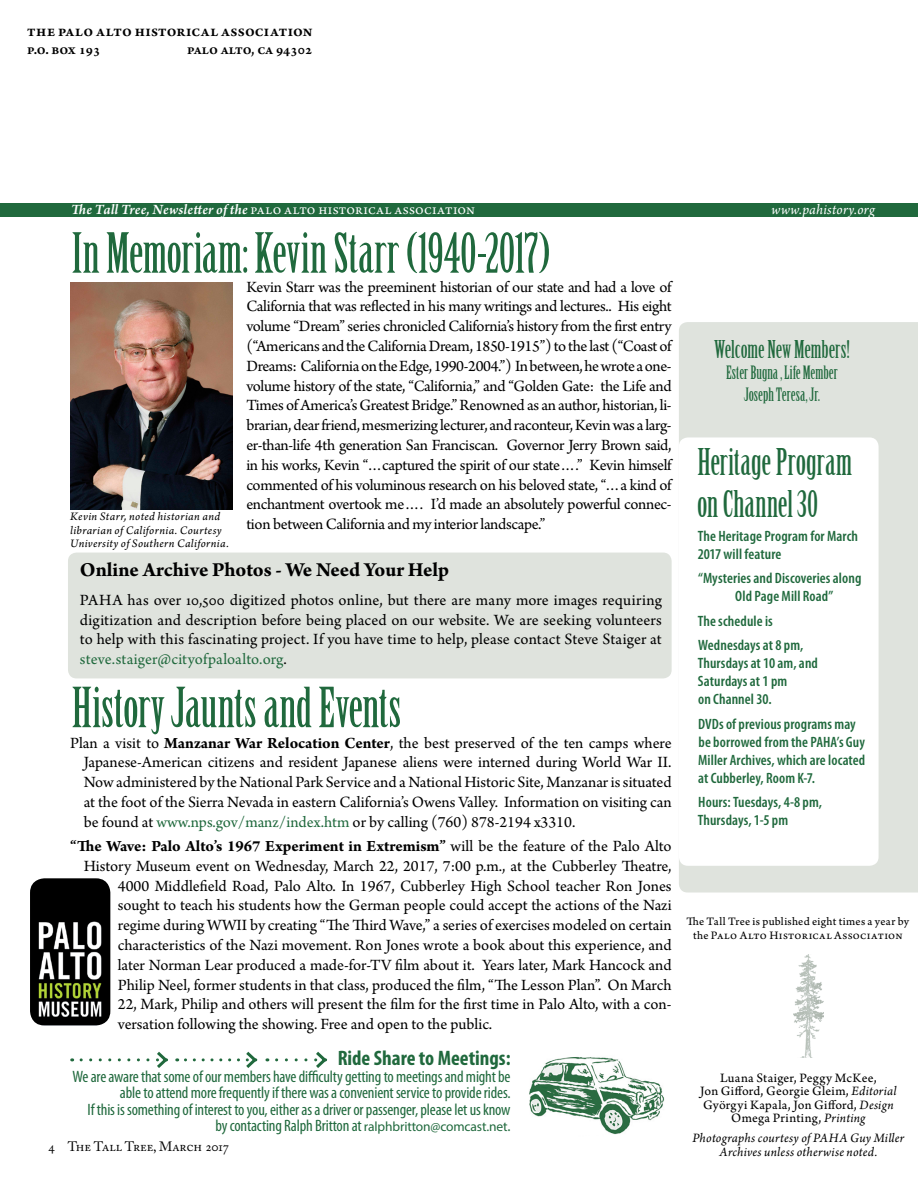
<style>
.page{position:relative;width:918px;height:1188px;background:#fff}
.page>*{position:absolute;margin:0;border:0;box-sizing:border-box;transform-origin:0 0}
.t1{font:54px "Birch Std";color:#20693d}
.t2{font:36px "Birch Std";color:#20693d}
.t3{font:24px "Birch Std";letter-spacing:-.005em;color:#20693d}
.t4{font:700 21px "Arno Pro";letter-spacing:-.005em;color:#000}
.t5{font:700 condensed 21px "Myriad Pro";color:#20693d}
.t6{font:18px/21.6px "Birch Std";color:#20693d;text-align:center}
.t7{font:16.5px/19.8px "Arno Pro";color:#000;text-align:justify}
.t8{font:condensed 16.5px/16.5px "Myriad Pro";letter-spacing:-.01em;color:#20693d;text-align:right}
.t9{font:700 16.5px "Arno Pro";color:#000}
.t10{font:600 16.5px "Arno Pro";letter-spacing:.015em;color:#000}
.t11{font:600 condensed 15px/18px "Myriad Pro";letter-spacing:.005em;color:#20693d}
.t12{font:15px "Arno Pro";letter-spacing:.02em;color:#fff}
.t13{font:600 15px "Arno Pro";color:#000}
.t14{font:italic 15px "Arno Pro";letter-spacing:.015em;color:#fff}
.t15{font:13.5px/13.5px "Arno Pro Sm Text";letter-spacing:.02em;color:#000;text-align:center}
.t16{font:italic 13.5px/13.5px "Arno Pro";letter-spacing:.02em;color:#000;text-align:center}
.t17{font:13.5px "Adobe Caslon Pro";color:#000}
.t18{font:12px/13.5px "Arno Pro Italic Sm Text";letter-spacing:.03em;color:#000}
.t19{font:12px/14.4px "Arno Pro Sm Text";letter-spacing:.02em;color:#000;text-align:center}
.s1{font-weight:600;font-style:italic}
.s2{color:#20693d}
.s3{font-weight:700}
.s4{font-weight:400}
.s5{font-stretch:normal;font-size:13.5px}
.s6{font-family:"Arno Pro";font-style:italic}
</style>
<div class="page">
<div style="left:679px;top:322px;width:239px;height:570px;background:#dfe3dd"></div>
<img style="left:794px;top:955px;width:30px;height:103px">
<div style="left:0;top:203px;width:918px;height:14px;background:#20693d"></div>
<div style="left:679px;top:437px;width:200px;height:429px;background:#fff;border-radius:9px"></div>
<img style="left:30px;top:878px;width:80px;height:147px">
<div style="left:68px;top:553px;width:604px;height:125px;background:#dfe3dd;border-radius:9px"></div>
<img style="left:529px;top:1057px;width:136px;height:78px">
<svg style="left:81px;top:1052px;width:87px;height:16px"></svg>
<svg style="left:185px;top:1051px;width:73px;height:17px"></svg>
<svg style="left:277px;top:1051px;width:51px;height:17px"></svg>
<img style="left:70px;top:283px;width:162px;height:226px">
<p class="t10" style="left:27px;top:22px;width:287px">The palo alto historical association</p>
<p class="t13" style="left:27px;top:41px;width:75px">P.O. Box 193</p>
<p class="t13" style="left:187px;top:41px;width:127px">Palo Alto, CA 94302</p>
<p class="t12" style="left:71px;top:201px;width:405px"><span class="s1">The Tall Tree, Newsletter of the</span> palo alto historical association</p>
<p class="t14" style="left:772px;top:201px;width:105px">www.pahistory.org</p>
<h1 class="t1" style="left:72px;top:223px;width:481px">In Memoriam: Kevin Starr (1940-2017)</h1>
<p class="t7" style="left:246px;top:278px;width:427px">Kevin Starr was the preeminent historian of our state and had a love of California that was reflected in his many writings and lectures.. His eight volume “Dream” series chronicled California’s history from the first entry (“Americans and the California Dream, 1850-1915”) to the last (“Coast of Dreams: California on the Edge, 1990-2004.”) In between, he wrote a one&shy;volume history of the state, “California,” and “Golden Gate: the Life and Times of America’s Greatest Bridge.” Renowned as an author, historian, li&shy;brarian, dear friend, mesmerizing lecturer, and raconteur, Kevin was a larg&shy;er-than-life 4th generation San Franciscan. Governor Jerry Brown said, in his works, Kevin “…captured the spirit of our state….” Kevin himself commented of his voluminous research on his beloved state, “…a kind of enchantment overtook me…. I’d made an absolutely powerful connec&shy;tion between California and my interior landscape.”</p>
<p class="t18" style="left:70px;top:511px;width:160px">Kevin Starr, noted historian and librarian of California. Courtesy<br>University of Southern California.</p>
<p class="t4" style="left:80px;top:558px;width:371px">Online Archive Photos - We Need Your Help</p>
<p class="t7" style="left:80px;top:591px;width:584px">PAHA has over 10,500 digitized photos online, but there are many more images requiring digitization and description before being placed on our website. We are seeking volunteers to help with this fascinating project. If you have time to help, please contact Steve Staiger at <span class="s2">steve.staiger@cityofpaloalto.org</span>.</p>
<h1 class="t1" style="left:72px;top:677px;width:331px">History Jaunts and Events</h1>
<p class="t7" style="left:84px;top:734px;width:589px;text-indent:-13px">Plan a visit to <span class="s3">Manzanar War Relocation Center</span>, the best preserved of the ten camps where Japanese-American citizens and resident Japanese aliens were interned during World War II.<br>Now administered by the National Park Service and a National Historic Site, Manzanar is situated at the foot of the Sierra Nevada in eastern California’s Owens Valley. Information on visiting can be found at <span class="s2">www.nps.gov/manz/index.htm</span> or by calling (760) 878-2194 x3310.</p>
<p class="t9" style="left:70px;top:836px;width:603px">“The Wave: Palo Alto’s 1967 Experiment in Extremism” <span class="s4">will be the feature of the Palo Alto</span></p>
<p class="t7" style="left:84px;top:857px;width:589px">History Museum event on Wednesday, March 22, 2017, 7:00 p.m., at the Cubberley Theatre,</p>
<p class="t7" style="left:118px;top:877px;width:555px">4000 Middlefield Road, Palo Alto. In 1967, Cubberley High School teacher Ron Jones</p>
<p class="t7" style="left:118px;top:896px;width:555px">sought to teach his students how the German people could accept the actions of the Nazi</p>
<p class="t7" style="left:118px;top:916px;width:555px">regime during WWII by creating “The Third Wave,” a series of exercises modeled on certain</p>
<p class="t7" style="left:118px;top:936px;width:555px">characteristics of the Nazi movement. Ron Jones wrote a book about this experience, and</p>
<p class="t7" style="left:118px;top:956px;width:555px">later Norman Lear produced a made-for-TV film about it. Years later, Mark Hancock and</p>
<p class="t7" style="left:118px;top:976px;width:555px">Philip Neel, former students in that class, produced the film, “The Lesson Plan”. On March</p>
<p class="t7" style="left:118px;top:995px;width:555px">22, Mark, Philip and others will present the film for the first time in Palo Alto, with a con-</p>
<p class="t7" style="left:118px;top:1015px;width:376px">versation following the showing. Free and open to the public.</p>
<p class="t5" style="left:338px;top:1047px;width:174px">Ride Share to Meetings:</p>
<p class="t8" style="left:73px;top:1068px;width:440px">We are aware that some of our members have difficulty getting to meetings and might be able to attend more frequently if there was a convenient service to provide rides.<br>If this is something of interest to you, either as a driver or passenger, please let us know by contacting Ralph Britton at <span class="s5">ralphbritton@comcast.net</span>.</p>
<p class="t17" style="left:49px;top:1138px;width:181px">4 THE TALL TREE, MARCH 2017</p>
<h3 class="t3" style="left:714px;top:335px;width:137px">Welcome New Members!</h3>
<p class="t6" style="left:726px;top:362px;width:113px">Ester Bugna , Life Member<br>Joseph Teresa, Jr.</p>
<h2 class="t2" style="left:698px;top:442px;width:156px">Heritage Program</h2>
<h2 class="t2" style="left:697px;top:483px;width:123px">on Channel 30</h2>
<p class="t11" style="left:698px;top:527px;width:162px">The Heritage Program for March<br>2017 will feature</p>
<p class="t11" style="left:735px;top:569px;width:128px;text-indent:-37px">“Mysteries and Discoveries along<br>Old Page Mill Road”</p>
<p class="t11" style="left:698px;top:608px;width:107px;line-height:24.5px">The schedule is<br>Wednesdays at 8 pm,</p>
<p class="t11" style="left:698px;top:654px;width:122px">Thursdays at 10 am, and<br>Saturdays at 1 pm<br>on Channel 30.</p>
<p class="t11" style="left:698px;top:715px;width:169px">DVDs of previous programs may be borrowed from the PAHA’s Guy<br>Miller Archives, which are located at Cubberley, Room K-7.</p>
<p class="t11" style="left:698px;top:793px;width:126px">Hours: Tuesdays, 4-8 pm,<br>Thursdays, 1-5 pm</p>
<p class="t19" style="left:686px;top:915px;width:224px">The Tall Tree is published eight times a year by the Palo Alto Historical Association</p>
<p class="t15" style="left:700px;top:1072px;width:198px">Luana Staiger, Peggy McKee,<br>Jon Gifford, Georgie Gleim, <span class="s6">Editorial<br></span>Györgyi Kapala, Jon Gifford, <span class="s6">Design<br></span>Omega Printing, <span class="s6">Printing</span></p>
<p class="t16" style="left:692px;top:1132px;width:213px">Photographs courtesy of PAHA Guy Miller<br>Archives unless otherwise noted.</p>
</div>
